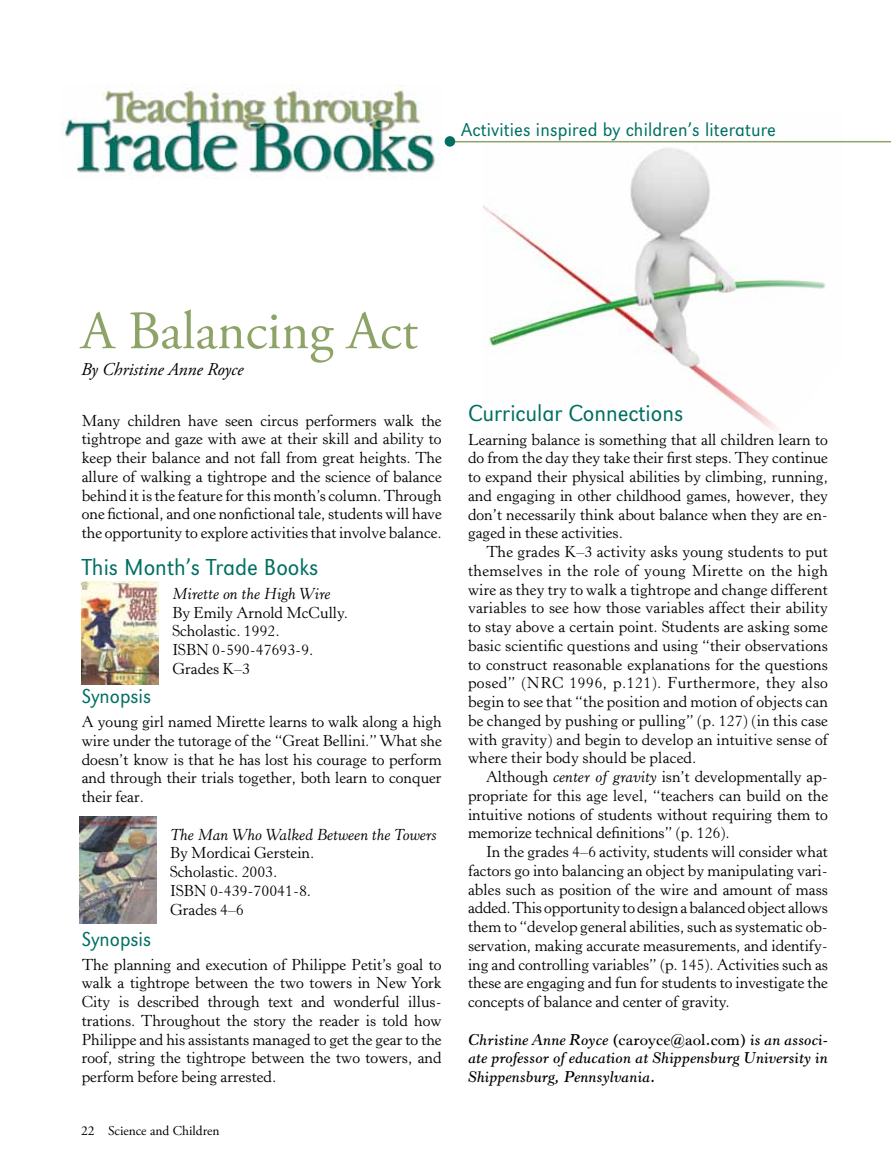
<style>
.page{position:relative;width:891px;height:1175px;background:#fff}
.page>*{position:absolute;margin:0;border:0;box-sizing:border-box;transform-origin:0 0}
.t1{font:54px "Adobe Garamond Pro";color:#8ea367}
.t2{font:24px "URW Grotesk TOT Lig Nar";color:#006f61}
.t3{font:21px "URW Grotesk TOT Lig Nar";color:#006f61}
.t4{font:19.5px "URW Grotesk TOT Lig Nar";letter-spacing:.01em;color:#006f61}
.t5{font:italic 18px "Adobe Garamond Pro";color:#000}
.t6{font:15.75px/18.8px "Horley Old Style MT Std";color:#000;text-align:justify}
.t7{font:italic 600 15.75px/18.8px "Horley Old Style MT Pro";color:#000;text-align:justify}
.t8{font:italic 15.75px "Horley Old Style MT Std";color:#000}
.t9{font:13.5px "Adobe Garamond Pro";color:#000}
.s1{font-style:italic}
.s2{font-style:normal}
</style>
<div class="page">
<img style="left:483px;top:142px;width:360px;height:289px">
<hr style="left:450px;top:141px;width:441px;height:1px;background:#8ea367">
<div style="left:446px;top:138px;width:8px;height:7px;background:#006f61;border-radius:50%"></div>
<div style="left:445px;top:136px;width:10px;height:11px;border:3px solid #006f61;border-radius:50%"></div>
<img style="left:61px;top:84px;width:380px;height:94px">
<img style="left:80px;top:816px;width:77px;height:107px">
<img style="left:82px;top:581px;width:77px;height:103px">
<p class="t4" style="left:461px;top:119px;width:316px">Activities inspired by children’s literature</p>
<h1 class="t1" style="left:81px;top:298px;width:339px">A Balancing Act</h1>
<p class="t5" style="left:81px;top:358px;width:164px">By Christine Anne Royce</p>
<p class="t6" style="left:82px;top:411px;width:362px">Many children have seen circus performers walk the tightrope and gaze with awe at their skill and ability to keep their balance and not fall from great heights. The allure of walking a tightrope and the science of balance behind it is the feature for this month’s column. Through one fictional, and one nonfictional tale, students will have the opportunity to explore activities that involve balance.</p>
<h2 class="t2" style="left:82px;top:553px;width:238px">This Month’s Trade Books</h2>
<p class="t8" style="left:172px;top:584px;width:160px">Mirette on the High Wire</p>
<p class="t6" style="left:172px;top:603px;width:177px;text-align:left">By Emily Arnold McCully.<br>Scholastic. 1992.<br>ISBN 0-590-47693-9.<br>Grades K–3</p>
<h3 class="t3" style="left:82px;top:684px;width:71px">Synopsis</h3>
<p class="t6" style="left:82px;top:713px;width:362px">A young girl named Mirette learns to walk along a high wire under the tutorage of the “Great Bellini.” What she doesn’t know is that he has lost his courage to perform and through their trials together, both learn to conquer their fear.</p>
<p class="t8" style="left:170px;top:824px;width:268px">The Man Who Walked Between the Towers</p>
<p class="t6" style="left:170px;top:844px;width:146px;text-align:left">By Mordicai Gerstein.<br>Scholastic. 2003.<br>ISBN 0-439-70041-8.<br>Grades 4–6</p>
<h3 class="t3" style="left:82px;top:926px;width:71px">Synopsis</h3>
<p class="t6" style="left:82px;top:955px;width:362px">The planning and execution of Philippe Petit’s goal to walk a tightrope between the two towers in New York City is described through text and wonderful illus&shy;trations. Throughout the story the reader is told how Philippe and his assistants managed to get the gear to the roof, string the tightrope between the two towers, and perform before being arrested.</p>
<p class="t9" style="left:81px;top:1122px;width:140px">22 Science and Children</p>
<h2 class="t2" style="left:468px;top:399px;width:217px">Curricular Connections</h2>
<p class="t6" style="left:468px;top:430px;width:361px">Learning balance is something that all children learn to do from the day they take their first steps. They continue to expand their physical abilities by climbing, running, and engaging in other childhood games, however, they don’t necessarily think about balance when they are en&shy;gaged in these activities.</p>
<p class="t6" style="left:468px;top:543px;width:362px;text-indent:18px">The grades K–3 activity asks young students to put themselves in the role of young Mirette on the high wire as they try to walk a tightrope and change different variables to see how those variables affect their ability to stay above a certain point. Students are asking some basic scientific questions and using “their observations to construct reasonable explanations for the questions posed” (NRC 1996, p.121). Furthermore, they also begin to see that “the position and motion of objects can be changed by pushing or pulling” (p. 127) (in this case with gravity) and begin to develop an intuitive sense of where their body should be placed.</p>
<p class="t6" style="left:468px;top:767px;width:362px;text-indent:18px">Although <span class="s1">center of gravity</span> isn’t developmentally ap&shy;propriate for this age level, “teachers can build on the intuitive notions of students without requiring them to memorize technical definitions” (p. 126).</p>
<p class="t6" style="left:468px;top:842px;width:362px;text-indent:18px">In the grades 4–6 activity, students will consider what factors go into balancing an object by manipulating vari&shy;ables such as position of the wire and amount of mass added. This opportunity to design a balanced object allows them to “develop general abilities, such as systematic ob&shy;servation, making accurate measurements, and identify&shy;ing and controlling variables” (p. 145). Activities such as these are engaging and fun for students to investigate the concepts of balance and center of gravity.</p>
<p class="t7" style="left:468px;top:1030px;width:362px">Christine Anne Royce <span class="s2">(caroyce@aol.com)</span> is an associ&shy;ate professor of education at Shippensburg University in Shippensburg, Pennsylvania.</p>
</div>
